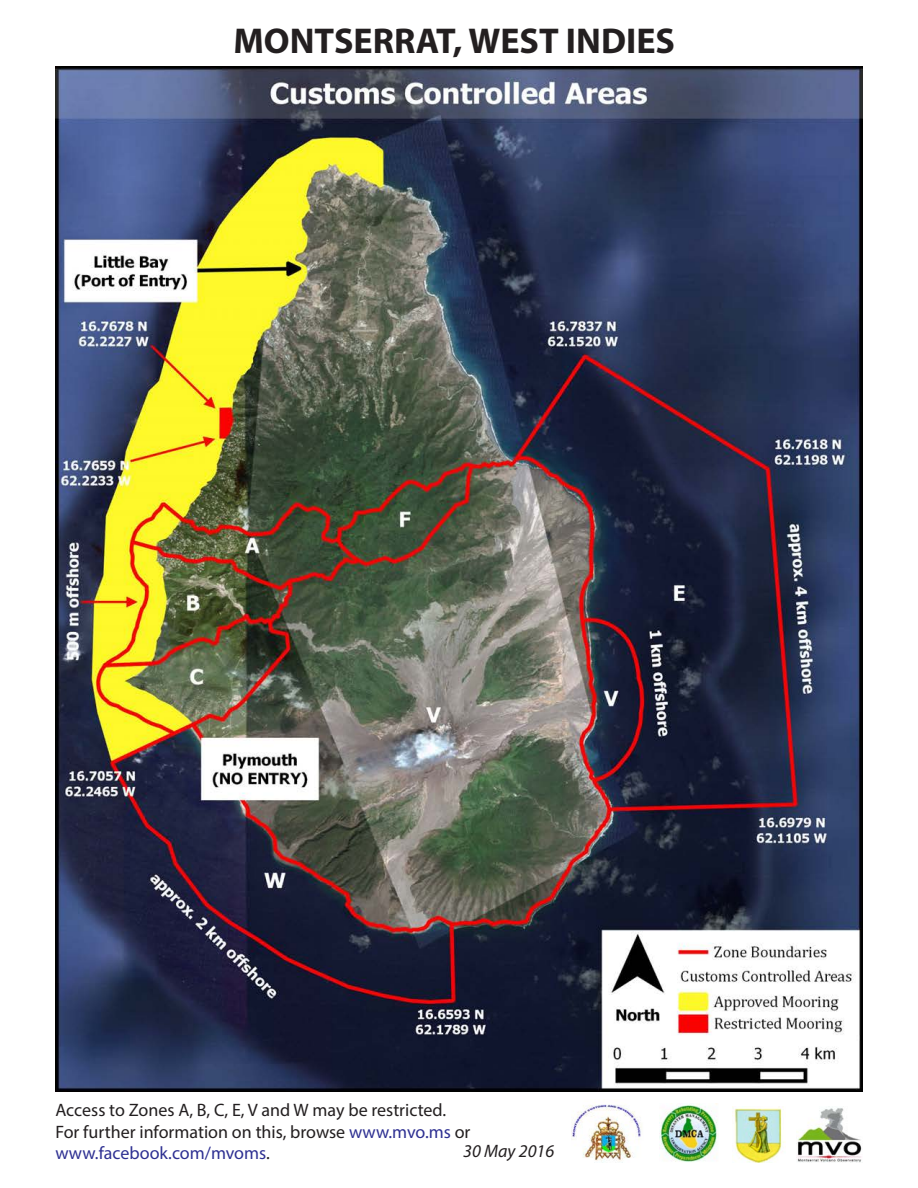
<style>
.page{position:relative;width:918px;height:1188px;background:#fff}
.page>*{position:absolute;margin:0;border:0;box-sizing:border-box;transform-origin:0 0}
.t1{font:700 36px "Myriad Pro";color:#231f20}
.t2{font:18px/21.6px "Myriad Pro";color:#231f20}
.t3{font:italic 18px "Myriad Pro";color:#231f20}
.s1{color:#2e3092}
</style>
<div class="page">
<img style="left:55px;top:66px;width:808px;height:1025px">
<img style="left:732px;top:1107px;width:54px;height:55px">
<img style="left:796px;top:1108px;width:66px;height:54px">
<img style="left:660px;top:1104px;width:57px;height:58px">
<img style="left:571px;top:1104px;width:71px;height:57px">
<h1 class="t1" style="left:234px;top:18px;width:443px">MONTSERRAT, WEST INDIES</h1>
<p class="t2" style="left:56px;top:1099px;width:416px">Access to Zones A, B, C, E, V and W may be restricted.<br>For further information on this, browse <span class="s1">www.mvo.ms</span> or <span class="s1">www.facebook.com/mvoms</span>.</p>
<p class="t3" style="left:463px;top:1140px;width:93px">30 May 2016</p>
</div>
